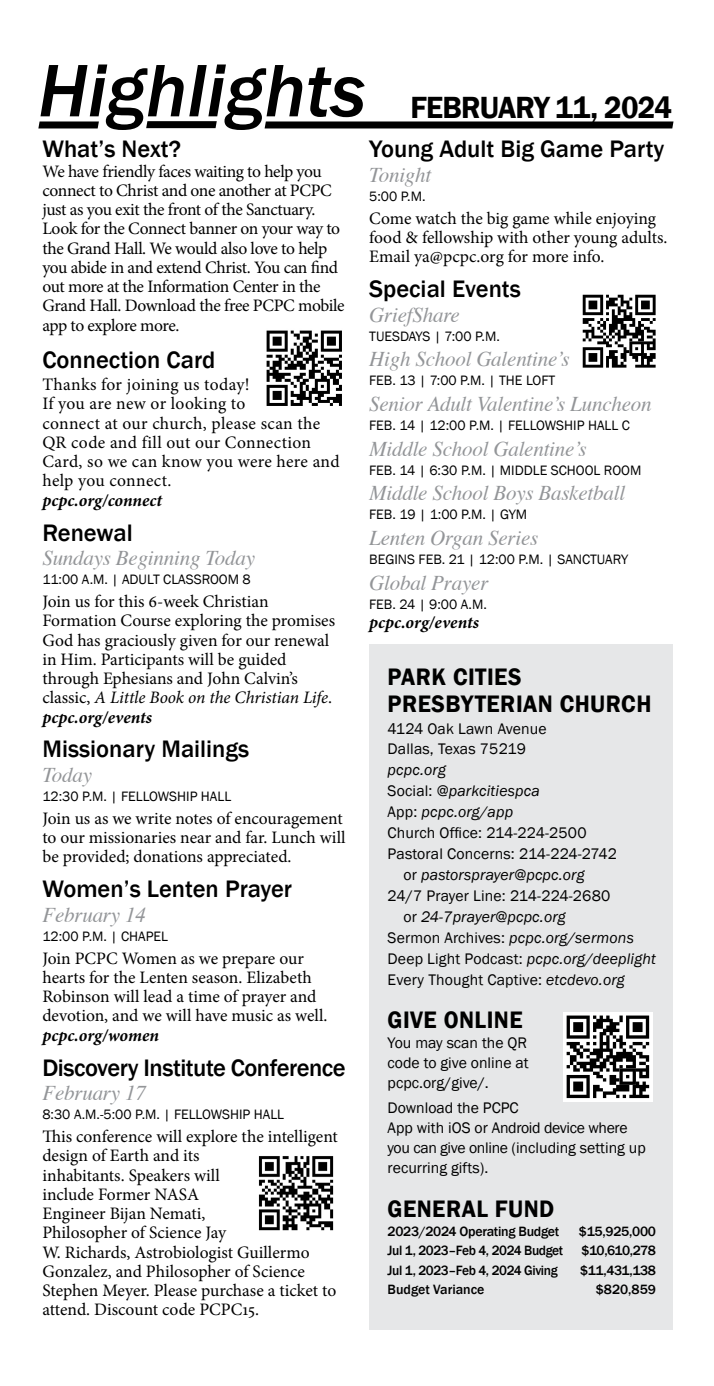
<style>
.page{position:relative;width:714px;height:1386px;background:#fff}
.page>*{position:absolute;margin:0;border:0;box-sizing:border-box;transform-origin:0 0}
.t1{font:italic 500 77px "Franklin Gothic";color:#000}
.t2{font:600 31.5px "Franklin Gothic";letter-spacing:-.025em;color:#000;scale:.95 1}
.t3{font:500 24.5px "Franklin Gothic";color:#000}
.t4{font:600 24.5px/26.2px "Franklin Gothic";letter-spacing:.02em;color:#000;scale:.95 1}
.t5{font:500 24.5px "Franklin Gothic";letter-spacing:-.02em;color:#000}
.t6{font:italic 21px "Times";letter-spacing:-.01em;color:#939598}
.t7{font:17.5px/19.2px "Minion Pro";letter-spacing:-.005em;color:#000}
.t8{font:17.5px/19.2px "Minion Pro";letter-spacing:-.025em;color:#000}
.t9{font:17.5px/19.2px "Minion Pro";letter-spacing:.015em;color:#000}
.t10{font:italic 700 17.5px "Minion Pro";color:#000}
.t11{font:15.75px/19.9px "Franklin Gothic";color:#000}
.t12{font:italic 15.75px "Franklin Gothic";letter-spacing:.01em;color:#000}
.t13{font:14px "Franklin Gothic";color:#000}
.t14{font:500 13.83px "Franklin Gothic";letter-spacing:-.03em;color:#000}
.t15{font:500 13.83px "Franklin Gothic";color:#000}
.s1{font-style:italic}
.s2{font-weight:700;font-style:italic}
.s3{font-style:normal}
</style>
<div class="page">
<div style="left:369px;top:644px;width:303px;height:686px;background:#e6e7e8"></div>
<div style="left:39px;top:121px;width:59px;height:7px;background:#000"></div>
<div style="left:147px;top:121px;width:69px;height:7px;background:#000"></div>
<div style="left:265px;top:121px;width:408px;height:7px;background:#000"></div>
<img style="left:266px;top:330px;width:76px;height:76px">
<svg style="left:582px;top:294px;width:74px;height:74px"></svg>
<svg style="left:583px;top:295px;width:73px;height:73px"></svg>
<img style="left:258px;top:1156px;width:76px;height:75px">
<svg style="left:563px;top:1012px;width:89px;height:89px"></svg>
<svg style="left:567px;top:1016px;width:82px;height:82px;background:#747474"></svg>
<h1 class="t1" style="left:38px;top:43px;width:329px">Highlights</h1>
<h3 class="t3" style="left:42px;top:134px;width:140px">What’s Next?</h3>
<p class="t8" style="left:42px;top:161px;width:304px">We have friendly faces waiting to help you connect to Christ and one another at PCPC just as you exit the front of the Sanctuary.<br>Look for the Connect banner on your way to the Grand Hall. We would also love to help you abide in and extend Christ. You can find out more at the Information Center in the Grand Hall. Download the free PCPC mobile app to explore more.</p>
<h3 class="t3" style="left:42px;top:345px;width:174px">Connection Card</h3>
<p class="t9" style="left:42px;top:375px;width:299px">Thanks for joining us today!<br>If you are new or looking to<br>connect at our church, please scan the<br>QR code and fill out our Connection<br>Card, so we can know you were here and help you connect.</p>
<p class="t10" style="left:42px;top:488px;width:121px">pcpc.org/connect</p>
<h3 class="t3" style="left:42px;top:517px;width:92px">Renewal</h3>
<p class="t6" style="left:42px;top:540px;width:214px">Sundays Beginning Today</p>
<p class="t13" style="left:42px;top:571px;width:210px">11:00 A.M. | ADULT CLASSROOM 8</p>
<p class="t7" style="left:42px;top:592px;width:294px">Join us for this 6-week Christian Formation Course exploring the promises God has graciously given for our renewal in Him. Participants will be guided through Ephesians and John Calvin’s classic, <span class="s1">A Little Book on the Christian Life</span>. <span class="s2">pcpc.org/events</span></p>
<h3 class="t3" style="left:42px;top:734px;width:208px">Missionary Mailings</h3>
<p class="t6" style="left:42px;top:756px;width:51px">Today</p>
<p class="t13" style="left:42px;top:787px;width:190px">12:30 P.M. | FELLOWSHIP HALL</p>
<p class="t7" style="left:42px;top:809px;width:305px">Join us as we write notes of encouragement to our missionaries near and far. Lunch will be provided; donations appreciated.</p>
<h3 class="t3" style="left:42px;top:874px;width:251px">Women’s Lenten Prayer</h3>
<p class="t6" style="left:42px;top:896px;width:105px">February 14</p>
<p class="t13" style="left:42px;top:927px;width:127px">12:00 P.M. | CHAPEL</p>
<p class="t7" style="left:42px;top:949px;width:286px">Join PCPC Women as we prepare our hearts for the Lenten season. Elizabeth Robinson will lead a time of prayer and devotion, and we will have music as well.</p>
<p class="t10" style="left:42px;top:1023px;width:118px">pcpc.org/women</p>
<h3 class="t5" style="left:42px;top:1052px;width:305px">Discovery Institute Conference</h3>
<p class="t6" style="left:42px;top:1075px;width:105px">February 17</p>
<p class="t13" style="left:42px;top:1106px;width:243px">8:30 A.M.-5:00 P.M. | FELLOWSHIP HALL</p>
<p class="t7" style="left:42px;top:1127px;width:297px">This conference will explore the intelligent design of Earth and its<br>inhabitants. Speakers will<br>include Former NASA<br>Engineer Bijan Nemati,<br>Philosopher of Science Jay<br>W. Richards, Astrobiologist Guillermo<br>Gonzalez, and Philosopher of Science<br>Stephen Meyer. Please purchase a ticket to attend. Discount code PCPC15.</p>
<h2 class="t2" style="left:410px;top:88px;width:277px">FEBRUARY 11, 2024</h2>
<h3 class="t3" style="left:369px;top:134px;width:297px">Young Adult Big Game Party</h3>
<p class="t6" style="left:369px;top:156px;width:64px">Tonight</p>
<p class="t13" style="left:369px;top:187px;width:58px">5:00 P.M.</p>
<p class="t7" style="left:369px;top:209px;width:300px">Come watch the big game while enjoying food &amp; fellowship with other young adults.<br>Email ya@pcpc.org for more info.</p>
<h3 class="t3" style="left:369px;top:274px;width:153px">Special Events</h3>
<p class="t6" style="left:369px;top:296px;width:92px">GriefShare</p>
<p class="t13" style="left:369px;top:327px;width:132px">TUESDAYS | 7:00 P.M.</p>
<p class="t6" style="left:369px;top:341px;width:202px">High School Galentine’s</p>
<p class="t13" style="left:369px;top:372px;width:188px">FEB. 13 | 7:00 P.M. | THE LOFT</p>
<p class="t6" style="left:369px;top:386px;width:284px">Senior Adult Valentine’s Luncheon</p>
<p class="t13" style="left:369px;top:417px;width:262px">FEB. 14 | 12:00 P.M. | FELLOWSHIP HALL C</p>
<p class="t6" style="left:369px;top:430px;width:219px">Middle School Galentine’s</p>
<p class="t13" style="left:369px;top:461px;width:274px">FEB. 14 | 6:30 P.M. | MIDDLE SCHOOL ROOM</p>
<p class="t6" style="left:369px;top:475px;width:258px">Middle School Boys Basketball</p>
<p class="t13" style="left:369px;top:506px;width:159px">FEB. 19 | 1:00 P.M. | GYM</p>
<p class="t6" style="left:369px;top:520px;width:171px">Lenten Organ Series</p>
<p class="t13" style="left:369px;top:551px;width:261px">BEGINS FEB. 21 | 12:00 P.M. | SANCTUARY</p>
<p class="t6" style="left:369px;top:564px;width:121px">Global Prayer</p>
<p class="t13" style="left:369px;top:595px;width:119px">FEB. 24 | 9:00 A.M.</p>
<p class="t10" style="left:369px;top:610px;width:111px">pcpc.org/events</p>
<h3 class="t4" style="left:388px;top:664px;width:279px">PARK CITIES<br>PRESBYTERIAN CHURCH</h3>
<p class="t11" style="left:388px;top:719px;width:161px">4124 Oak Lawn Avenue<br>Dallas, Texas 75219</p>
<p class="t12" style="left:388px;top:760px;width:60px">pcpc.org</p>
<p class="t12" style="left:388px;top:781px;width:154px"><span class="s3">Social:</span> @parkcitiespca</p>
<p class="t12" style="left:388px;top:802px;width:127px"><span class="s3">App:</span> pcpc.org/app</p>
<p class="t11" style="left:388px;top:823px;width:200px">Church Office: 214-224-2500</p>
<p class="t11" style="left:388px;top:844px;width:231px">Pastoral Concerns: 214-224-2742</p>
<p class="t12" style="left:403px;top:865px;width:183px"><span class="s3">or</span> pastorsprayer@pcpc.org</p>
<p class="t11" style="left:388px;top:886px;width:224px">24/7 Prayer Line: 214-224-2680</p>
<p class="t12" style="left:403px;top:907px;width:164px"><span class="s3">or</span> 24-7prayer@pcpc.org</p>
<p class="t12" style="left:388px;top:928px;width:248px"><span class="s3">Sermon Archives:</span> pcpc.org/sermons</p>
<p class="t12" style="left:388px;top:949px;width:270px"><span class="s3">Deep Light Podcast:</span> pcpc.org/deeplight</p>
<p class="t11" style="left:388px;top:970px;width:239px">Every Thought Captive: <span class="s1">etcdevo.org</span></p>
<h3 class="t4" style="left:388px;top:1007px;width:144px">GIVE ONLINE</h3>
<p class="t11" style="left:388px;top:1033px;width:143px;text-align:justify">You may scan the QR code to give online at pcpc.org/give/.</p>
<p class="t11" style="left:388px;top:1098px;width:260px">Download the PCPC<br>App with iOS or Android device where you can give online (including setting up recurring gifts).</p>
<h3 class="t4" style="left:388px;top:1196px;width:177px">GENERAL FUND</h3>
<p class="t14" style="left:388px;top:1223px;width:173px">2023/2024 Operating Budget</p>
<p class="t14" style="left:579px;top:1223px;width:79px">$15,925,000</p>
<p class="t14" style="left:388px;top:1242px;width:177px">Jul 1, 2023–Feb 4, 2024 Budget</p>
<p class="t14" style="left:581px;top:1242px;width:76px">$10,610,278</p>
<p class="t14" style="left:388px;top:1261px;width:172px">Jul 1, 2023–Feb 4, 2024 Giving</p>
<p class="t14" style="left:580px;top:1261px;width:77px">$11,431,138</p>
<p class="t15" style="left:388px;top:1281px;width:98px">Budget Variance</p>
<p class="t14" style="left:596px;top:1281px;width:62px">$820,859</p>
</div>
